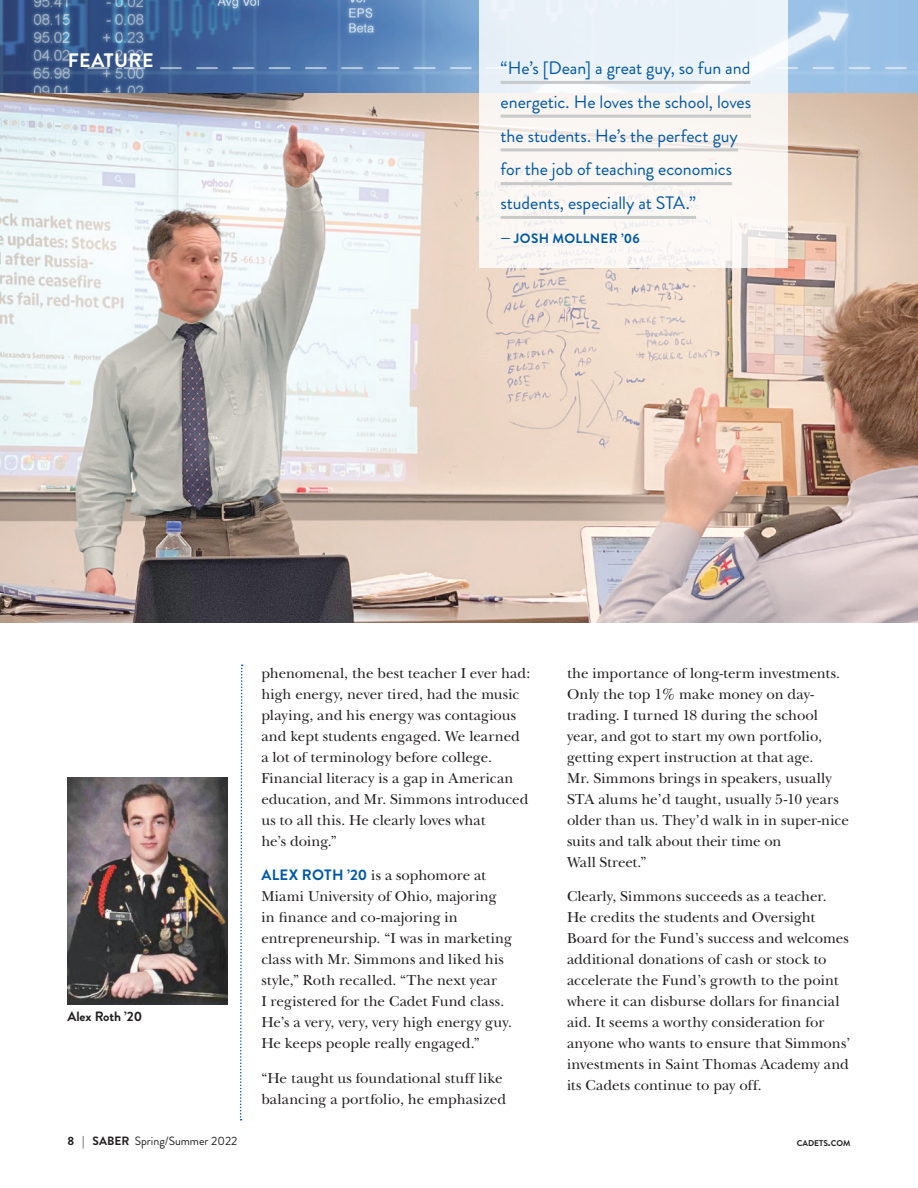
<style>
.page{position:relative;width:918px;height:1188px;background:#fff}
.page>*{position:absolute;margin:0;border:0;box-sizing:border-box;transform-origin:0 0}
.Section_Heading{font:700 19.5px "Brandon Grotesque";letter-spacing:.02em;color:#fff}
.Pull_Quote_-_12pt_Be{font:18px "Brandon Grotesque";letter-spacing:-.005em;color:#0158a6}
.Body_Text_-_No_Inden{font:15px/21px "New Baskerville";letter-spacing:.005em;color:#231f20}
.Pull_Quote_-_12pt_Be-2{font:700 13.5px "Brandon Grotesque";letter-spacing:.025em;color:#0158a6}
.Cutlines_-_9pt{font:700 13.5px "Brandon Grotesque";color:#231f20}
.t1{font:12px "Brandon Grotesque";color:#231f20}
.t2{font:700 8.4px "Brandon Grotesque";color:#231f20}
.s1{font-family:"Brandon Grotesque";font-weight:700;color:#0158a6}
.s2{font-weight:700}
.s3{font-size:12px}
</style>
<div class="page">
<img style="left:0;top:0;width:918px;height:94px">
<img style="left:0;top:94px;width:918px;height:528px">
<img style="left:68px;top:777px;width:159px;height:227px">
<svg style="left:240px;top:665px;width:3px;height:455px"></svg>
<svg style="left:480px;top:0;width:308px;height:268px;fill:#f9f5f4"></svg>
<hr style="left:501px;top:81px;width:249px;height:3px;background:#c8c9c9">
<hr style="left:501px;top:115px;width:250px;height:3px;background:#c8c9c9">
<hr style="left:501px;top:148px;width:237px;height:3px;background:#c8c9c9">
<hr style="left:501px;top:182px;width:231px;height:3px;background:#c8c9c9">
<hr style="left:501px;top:216px;width:195px;height:3px;background:#c8c9c9">
<p class="Section_Heading" style="left:68px;top:47px;width:87px">FEATURE</p>
<p class="Pull_Quote_-_12pt_Be" style="left:501px;top:56px;width:251px">“He’s [Dean] a great guy, so fun and</p>
<p class="Pull_Quote_-_12pt_Be" style="left:501px;top:89px;width:252px">energetic. He loves the school, loves</p>
<p class="Pull_Quote_-_12pt_Be" style="left:501px;top:123px;width:239px">the students. He’s the perfect guy</p>
<p class="Pull_Quote_-_12pt_Be" style="left:501px;top:157px;width:233px">for the job of teaching economics</p>
<p class="Pull_Quote_-_12pt_Be" style="left:501px;top:191px;width:197px">students, especially at STA.”</p>
<p class="Pull_Quote_-_12pt_Be-2" style="left:501px;top:229px;width:141px">— JOSH MOLLNER ’06</p>
<p class="Cutlines_-_9pt" style="left:68px;top:1007px;width:76px">Alex Roth ’20</p>
<p class="Body_Text_-_No_Inden" style="left:261px;top:662px;width:271px">phenomenal, the best teacher I ever had: high energy, never tired, had the music playing, and his energy was contagious and kept students engaged. We learned a lot of terminology before college.<br>Financial literacy is a gap in American education, and Mr. Simmons introduced us to all this. He clearly loves what<br>he’s doing.”</p>
<p class="Body_Text_-_No_Inden" style="left:261px;top:865px;width:252px"><span class="s1">ALEX ROTH ’20</span> is a sophomore at Miami University of Ohio, majoring in finance and co-majoring in entrepreneurship. “I was in marketing class with Mr. Simmons and liked his style,” Roth recalled. “The next year<br>I registered for the Cadet Fund class.<br>He’s a very, very, very high energy guy.<br>He keeps people really engaged.”</p>
<p class="Body_Text_-_No_Inden" style="left:261px;top:1067px;width:246px">“He taught us foundational stuff like balancing a portfolio, he emphasized</p>
<p class="Body_Text_-_No_Inden" style="left:567px;top:662px;width:283px">the importance of long-term investments.<br>Only the top 1% make money on day&shy;trading. I turned 18 during the school year, and got to start my own portfolio, getting expert instruction at that age.<br>Mr. Simmons brings in speakers, usually STA alums he’d taught, usually 5-10 years older than us. They’d walk in in super-nice suits and talk about their time on<br>Wall Street.”</p>
<p class="Body_Text_-_No_Inden" style="left:567px;top:886px;width:285px">Clearly, Simmons succeeds as a teacher.<br>He credits the students and Oversight Board for the Fund’s success and welcomes additional donations of cash or stock to accelerate the Fund’s growth to the point where it can disburse dollars for financial aid. It seems a worthy consideration for anyone who wants to ensure that Simmons’ investments in Saint Thomas Academy and its Cadets continue to pay off.</p>
<p class="t1" style="left:68px;top:1133px;width:172px"><span class="s2">8</span> | <span class="s2">SABER</span> Spring/Summer 2022</p>
<p class="t2" style="left:797px;top:1137px;width:55px">CADETS<span class="s3">.</span>COM</p>
</div>
